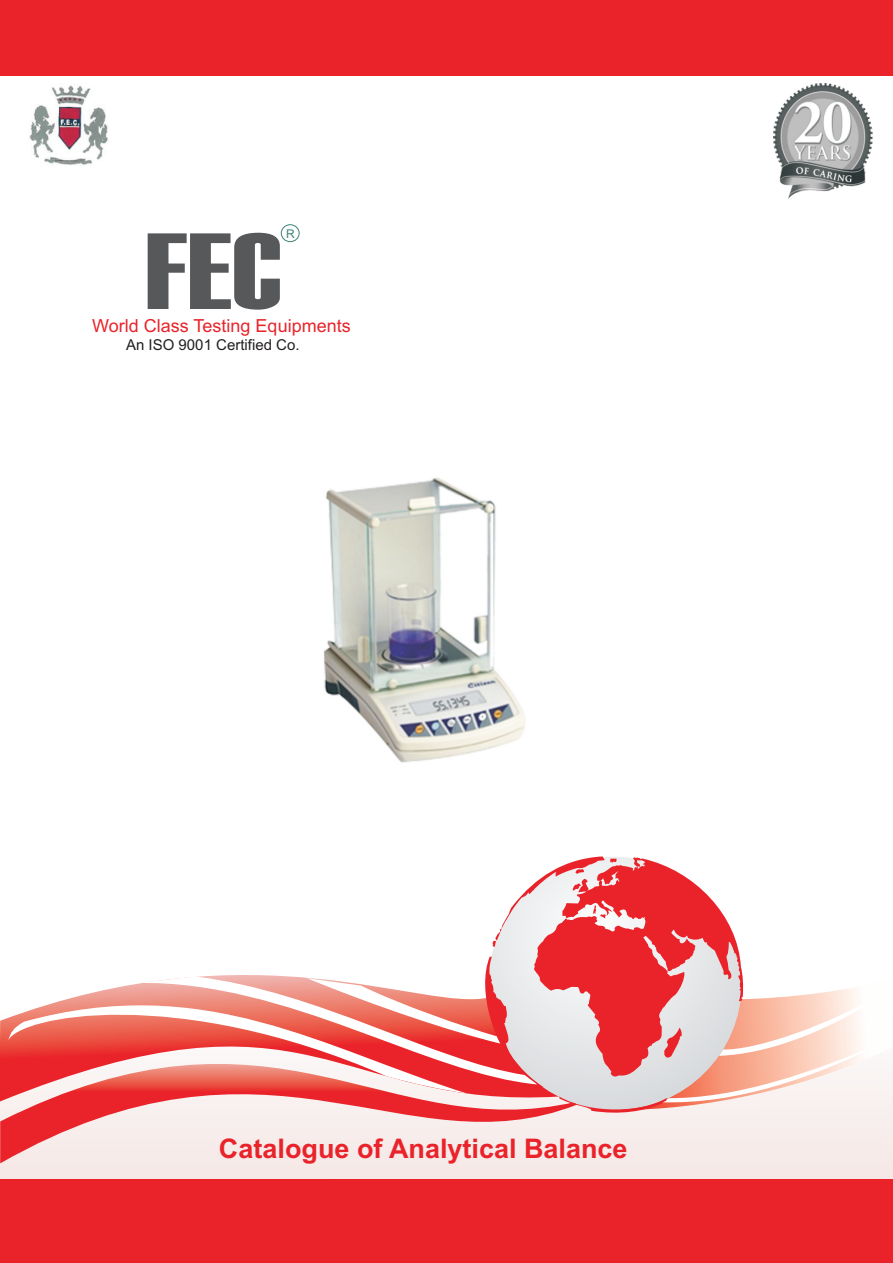
<style>
.page{position:relative;width:893px;height:1263px;background:#fff}
.page>*{position:absolute;margin:0;border:0;box-sizing:border-box;transform-origin:0 0}
.t1{font:108px "Haettenschweiler";color:#57585a;scale:1.25 1}
.t2{font:700 27px "Arial";color:#ea232a}
.t3{font:18px "Arial";color:#ea232a}
.t4{font:15px "Arial";color:#231f20}
.t5{font:12px "Arial";color:#3b8476}
</style>
<div class="page">
<img style="left:324px;top:478px;width:201px;height:285px">
<svg style="left:0;top:1110px;width:576px;height:62px;background:#f4d4d3"></svg>
<svg style="left:0;top:948px;width:559px;height:162px"></svg>
<svg style="left:8px;top:971px;width:459px;height:122px"></svg>
<svg style="left:534px;top:857px;width:209px;height:220px;fill:#ea232a"></svg>
<svg style="left:139px;top:957px;width:404px;height:130px"></svg>
<svg style="left:492px;top:856px;width:125px;height:91px"></svg>
<svg style="left:559px;top:977px;width:334px;height:138px"></svg>
<div style="left:0;top:1179px;width:893px;height:84px;background:#ea232a"></div>
<img style="left:773px;top:84px;width:99px;height:115px">
<div style="left:281px;top:224px;width:19px;height:18px;border:1px solid #3b8476;border-radius:50%"></div>
<img style="left:29px;top:85px;width:79px;height:80px">
<div style="left:0;top:0;width:893px;height:75px;background:#ea232a"></div>
<h1 class="t1" style="left:145px;top:233px;width:111px">FEC</h1>
<p class="t5" style="left:286px;top:229px;width:10px">R</p>
<p class="t3" style="left:92px;top:319px;width:260px">World Class Testing Equipments</p>
<p class="t4" style="left:126px;top:339px;width:175px">An ISO 9001 Certified Co.</p>
<p class="t2" style="left:219px;top:1138px;width:410px">Catalogue of Analytical Balance</p>
</div>
